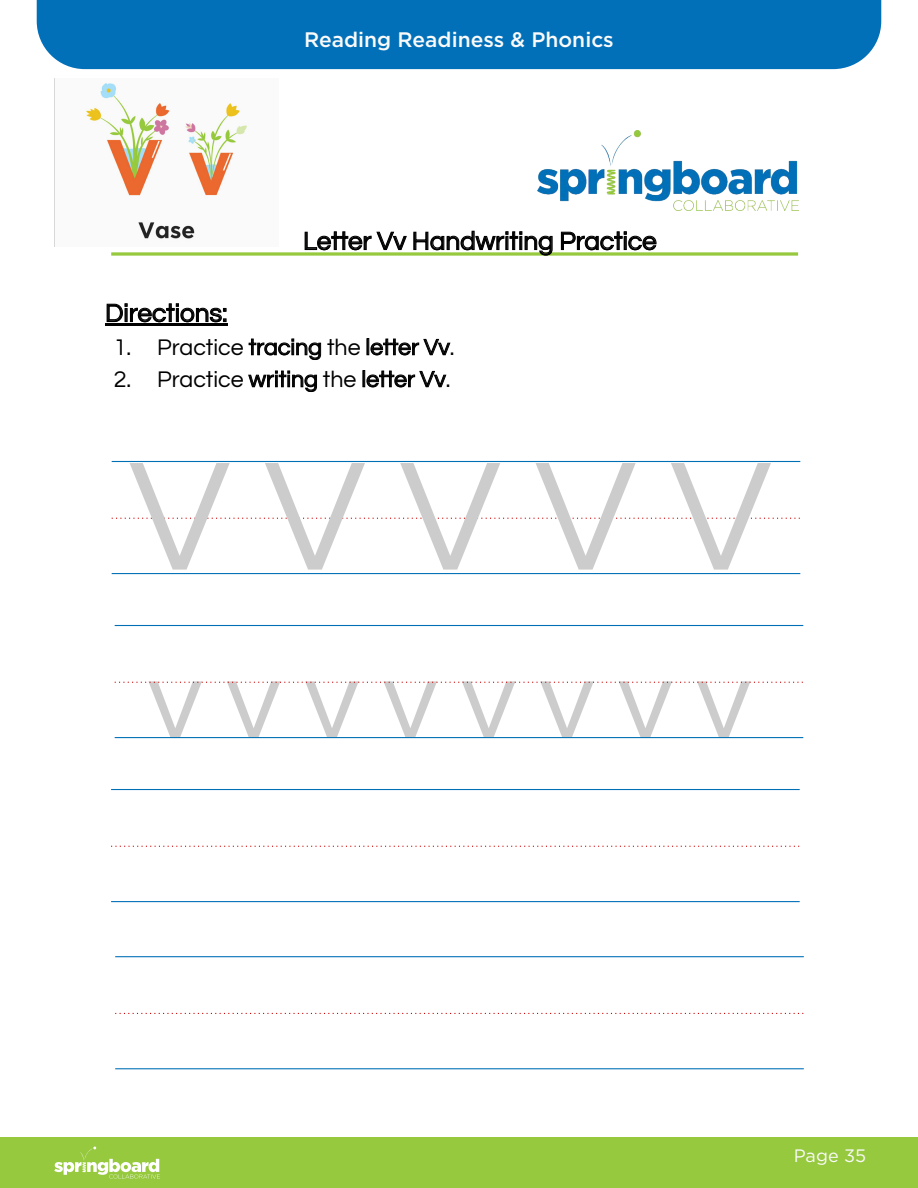
<style>
.page{position:relative;width:918px;height:1188px;background:#fff}
.page>*{position:absolute;margin:0;border:0;box-sizing:border-box;transform-origin:0 0}
.t1{font:160.95px "Questrial";color:#ccc}
.t2{font:111.6px "Questrial";color:#ccc}
.t3{font:26.1px "Questrial";color:#000}
.t4{font:23.25px "Questrial";color:#000}
.t5{font:500 21px "Gotham";color:#fafafa}
.t6{font:18px "Gotham";color:#fafafa}
</style>
<div class="page">
<div style="left:0;top:1137px;width:918px;height:51px;background:#96c93e"></div>
<svg style="left:54px;top:1147px;width:106px;height:32px"></svg>
<div style="left:37px;top:0;width:844px;height:69px;background:#0270b8"></div>
<svg style="left:111px;top:252px;width:687px;height:4px;background:#a9d261"></svg>
<img style="left:537px;top:131px;width:261px;height:79px">
<hr style="left:112px;top:461px;width:688px;height:1px;background:#006fb6">
<hr style="left:112px;top:573px;width:688px;height:1px;background:#006fb6">
<svg style="left:112px;top:518px;width:688px;height:1px"></svg>
<hr style="left:105px;top:323px;width:122px;height:3px;background:#000">
<hr style="left:115px;top:956px;width:689px;height:1px;background:#006fb6">
<hr style="left:115px;top:1068px;width:689px;height:1px;background:#006fb6">
<svg style="left:115px;top:1013px;width:689px;height:1px"></svg>
<hr style="left:111px;top:789px;width:689px;height:1px;background:#006fb6">
<hr style="left:111px;top:901px;width:689px;height:1px;background:#006fb6">
<svg style="left:111px;top:846px;width:689px;height:1px"></svg>
<img style="left:86px;top:83px;width:161px;height:156px">
<hr style="left:115px;top:625px;width:688px;height:1px;background:#006fb6">
<hr style="left:115px;top:737px;width:688px;height:1px;background:#006fb6">
<svg style="left:115px;top:682px;width:688px;height:1px"></svg>
<p class="t5" style="left:304px;top:26px;width:311px">Reading Readiness &amp; Phonics</p>
<p class="t3" style="left:303px;top:223px;width:355px">Letter Vv Handwriting Practice</p>
<p class="t3" style="left:105px;top:295px;width:124px">Directions:</p>
<p class="t4" style="left:114px;top:331px;width:342px">1. Practice tracing the letter Vv.</p>
<p class="t4" style="left:114px;top:363px;width:338px">2. Practice writing the letter Vv.</p>
<p class="t1" style="left:129px;top:404px;width:644px">V V V V V</p>
<p class="t2" style="left:148px;top:622px;width:605px">v v v v v v v v</p>
<p class="t6" style="left:794px;top:1145px;width:74px">Page 35</p>
</div>
